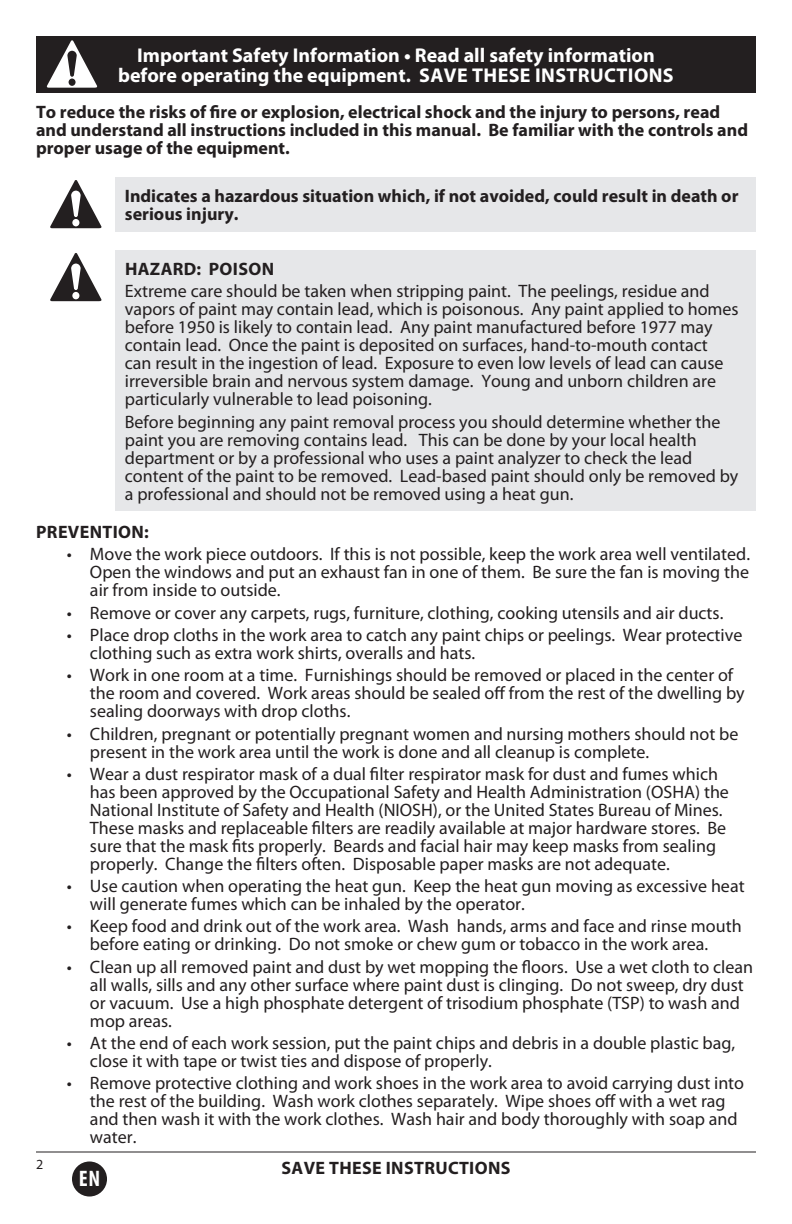
<style>
.page{position:relative;width:792px;height:1224px;background:#fff}
.page>*{position:absolute;margin:0;border:0;box-sizing:border-box;transform-origin:0 0}
.t1{font:700 condensed 22.4px "Myriad Pro";color:#fff}
.t2{font:700 20px/20px "Myriad Pro";color:#fff;text-align:center}
.t3{font:18px/18px "Myriad Pro";color:#231f20}
.t4{font:700 18px/18px "Myriad Pro";color:#231f20}
.t5{font:700 18px "Myriad Pro";letter-spacing:.02em;color:#231f20}
.t6{font:14px "Myriad Pro";color:#231f20}
</style>
<div class="page">
<div style="left:36px;top:36px;width:720px;height:56px;background:#231f20"></div>
<svg style="left:47px;top:40px;width:50px;height:48px"></svg>
<hr style="left:36px;top:1152px;width:720px;height:1px;background:#231f20">
<div style="left:72px;top:1161px;width:35px;height:36px;background:#231f20;border-radius:50%"></div>
<svg style="left:50px;top:180px;width:52px;height:48px"></svg>
<div style="left:116px;top:177px;width:640px;height:54px;background:#e6e7e9"></div>
<svg style="left:50px;top:253px;width:52px;height:48px"></svg>
<div style="left:116px;top:250px;width:640px;height:261px;background:#e6e7e9"></div>
<p class="t2" style="left:118px;top:44px;width:555px">Important Safety Information • Read all safety information before operating the equipment. Save these instructions</p>
<p class="t4" style="left:36px;top:102px;width:714px">To reduce the risks of fire or explosion, electrical shock and the injury to persons, read and understand all instructions included in this manual. Be familiar with the controls and proper usage of the equipment.</p>
<p class="t4" style="left:125px;top:186px;width:615px">Indicates a hazardous situation which, if not avoided, could result in death or serious injury.</p>
<p class="t5" style="left:125px;top:257px;width:151px">Hazard: POISON</p>
<p class="t3" style="left:125px;top:282px;width:615px">Extreme care should be taken when stripping paint. The peelings, residue and vapors of paint may contain lead, which is poisonous. Any paint applied to homes before 1950 is likely to contain lead. Any paint manufactured before 1977 may contain lead. Once the paint is deposited on surfaces, hand-to-mouth contact can result in the ingestion of lead. Exposure to even low levels of lead can cause irreversible brain and nervous system damage. Young and unborn children are particularly vulnerable to lead poisoning.</p>
<p class="t3" style="left:125px;top:412px;width:615px">Before beginning any paint removal process you should determine whether the paint you are removing contains lead. This can be done by your local health department or by a professional who uses a paint analyzer to check the lead content of the paint to be removed. Lead-based paint should only be removed by a professional and should not be removed using a heat gun.</p>
<p class="t4" style="left:36px;top:522px;width:65px">Prevention</p>
<p class="t4" style="left:144px;top:522px;width:6px">:</p>
<p class="t3" style="left:90px;top:545px;width:662px;text-align:justify;text-indent:-23px">• Move the work piece outdoors. If this is not possible, keep the work area well ventilated.<br>Open the windows and put an exhaust fan in one of them. Be sure the fan is moving the air from inside to outside.</p>
<p class="t3" style="left:67px;top:603px;width:658px">• Remove or cover any carpets, rugs, furniture, clothing, cooking utensils and air ducts.</p>
<p class="t3" style="left:90px;top:626px;width:654px;text-indent:-23px">• Place drop cloths in the work area to catch any paint chips or peelings. Wear protective clothing such as extra work shirts, overalls and hats.</p>
<p class="t3" style="left:90px;top:666px;width:656px;text-indent:-23px">• Work in one room at a time. Furnishings should be removed or placed in the center of the room and covered. Work areas should be sealed off from the rest of the dwelling by sealing doorways with drop cloths.</p>
<p class="t3" style="left:90px;top:724px;width:650px;text-indent:-23px">• Children, pregnant or potentially pregnant women and nursing mothers should not be present in the work area until the work is done and all cleanup is complete.</p>
<p class="t3" style="left:90px;top:765px;width:641px;text-indent:-23px">• Wear a dust respirator mask of a dual filter respirator mask for dust and fumes which has been approved by the Occupational Safety and Health Administration (OSHA) the National Institute of Safety and Health (NIOSH), or the United States Bureau of Mines.<br>These masks and replaceable filters are readily available at major hardware stores. Be sure that the mask fits properly. Beards and facial hair may keep masks from sealing properly. Change the filters often. Disposable paper masks are not adequate.</p>
<p class="t3" style="left:90px;top:877px;width:656px;text-indent:-23px">• Use caution when operating the heat gun. Keep the heat gun moving as excessive heat will generate fumes which can be inhaled by the operator.</p>
<p class="t3" style="left:67px;top:917px;width:676px;text-align:center">• Keep food and drink out of the work area. Wash hands, arms and face and rinse mouth before eating or drinking. Do not smoke or chew gum or tobacco in the work area.</p>
<p class="t3" style="left:90px;top:957px;width:665px;text-indent:-23px">• Clean up all removed paint and dust by wet mopping the floors. Use a wet cloth to clean all walls, sills and any other surface where paint dust is clinging. Do not sweep, dry dust or vacuum. Use a high phosphate detergent of trisodium phosphate (TSP) to wash and mop areas.</p>
<p class="t3" style="left:90px;top:1034px;width:647px;text-indent:-23px">• At the end of each work session, put the paint chips and debris in a double plastic bag, close it with tape or twist ties and dispose of properly.</p>
<p class="t3" style="left:90px;top:1074px;width:656px;text-indent:-23px">• Remove protective clothing and work shoes in the work area to avoid carrying dust into the rest of the building. Wash work clothes separately. Wipe shoes off with a wet rag and then wash it with the work clothes. Wash hair and body thoroughly with soap and water.</p>
<p class="t6" style="left:36px;top:1156px;width:9px">2</p>
<p class="t1" style="left:79px;top:1164px;width:23px">EN</p>
<p class="t5" style="left:281px;top:1156px;width:229px">Save these instructions</p>
</div>
